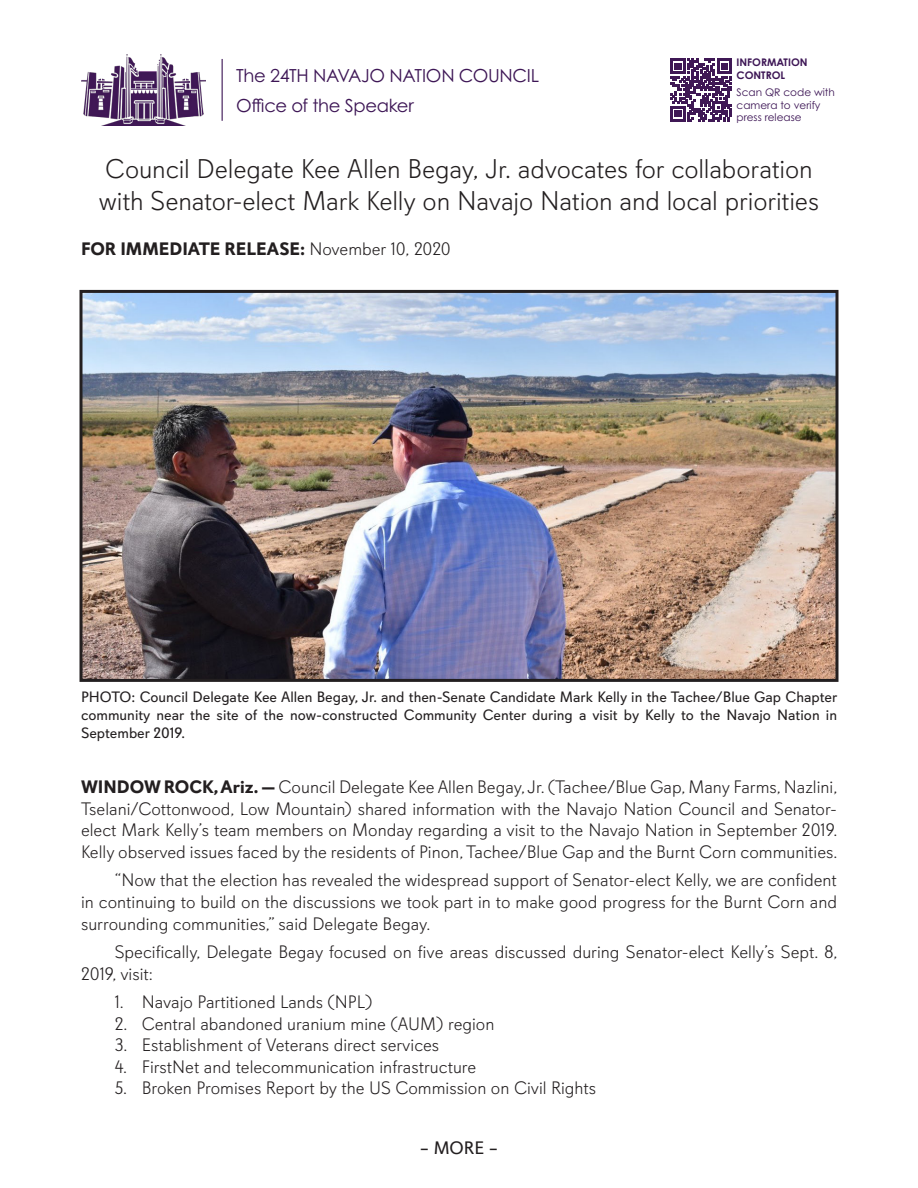
<style>
.page{position:relative;width:918px;height:1188px;background:#fff}
.page>*{position:absolute;margin:0;border:0;box-sizing:border-box;transform-origin:0 0}
.PR_Title{font:300 27px "Davis Sans";letter-spacing:-.005em;color:#231f20}
.PR_First_Paragraph{font:300 18px/21.6px "Davis Sans";color:#231f20;text-align:justify}
.Regular_PR_Paragraph{font:300 18px/21.6px "Davis Sans";color:#231f20;text-align:justify}
.t1{font:18px "Century Gothic Pro";letter-spacing:-.02em;color:#3d1655}
.t2{font:700 18px "Davis Sans";color:#231f20}
.t3{font:18px "Davis Sans";color:#231f20}
.t4{font:15px/18px "Davis Sans";color:#231f20;text-align:justify}
.t5{font:10.5px/12.6px "Century Gothic Pro";color:#3d1655}
.t6{font:700 10.5px "Century Gothic Pro";color:#3d1655}
.s1{font-weight:300}
.s2{font-weight:700}
</style>
<div class="page">
<svg style="left:671px;top:59px;width:61px;height:62px"></svg>
<hr style="left:222px;top:59px;width:1px;height:62px;background:#3d1655">
<img style="left:81px;top:54px;width:124px;height:72px">
<img style="left:84px;top:294px;width:750px;height:384px">
<div style="left:80px;top:290px;width:758px;height:392px;border:3px solid #231f20"></div>
<p class="t1" style="left:236px;top:64px;width:304px">The 24TH NAVAJO NATION COUNCIL</p>
<p class="t1" style="left:236px;top:94px;width:179px">Office of the Speaker</p>
<p class="t6" style="left:737px;top:56px;width:73px">INFORMATION</p>
<p class="t6" style="left:737px;top:69px;width:50px">CONTROL</p>
<p class="t5" style="left:737px;top:86px;width:100px">Scan QR code with camera to verify</p>
<p class="t5" style="left:737px;top:111px;width:67px">press release</p>
<p class="PR_Title" style="left:105px;top:154px;width:709px">Council Delegate Kee Allen Begay, Jr. advocates for collaboration</p>
<p class="PR_Title" style="left:99px;top:186px;width:722px">with Senator-elect Mark Kelly on Navajo Nation and local priorities</p>
<p class="t2" style="left:81px;top:238px;width:371px">FOR IMMEDIATE RELEASE: <span class="s1">November 10, 2020</span></p>
<p class="t4" style="left:81px;top:688px;width:758px">PHOTO: Council Delegate Kee Allen Begay, Jr. and then-Senate Candidate Mark Kelly in the Tachee/Blue Gap Chapter community near the site of the now-constructed Community Center during a visit by Kelly to the Navajo Nation in September 2019.</p>
<p class="PR_First_Paragraph" style="left:81px;top:777px;width:758px"><span class="s2">WINDOW ROCK, Ariz. —</span> Council Delegate Kee Allen Begay, Jr. (Tachee/Blue Gap, Many Farms, Nazlini, Tselani/Cottonwood, Low Mountain) shared information with the Navajo Nation Council and Senator&shy;elect Mark Kelly’s team members on Monday regarding a visit to the Navajo Nation in September 2019.<br>Kelly observed issues faced by the residents of Pinon, Tachee/Blue Gap and the Burnt Corn communities.</p>
<p class="Regular_PR_Paragraph" style="left:81px;top:870px;width:758px;text-indent:34px">“Now that the election has revealed the widespread support of Senator-elect Kelly, we are confident in continuing to build on the discussions we took part in to make good progress for the Burnt Corn and surrounding communities,” said Delegate Begay.</p>
<p class="Regular_PR_Paragraph" style="left:81px;top:941px;width:758px;text-indent:34px">Specifically, Delegate Begay focused on five areas discussed during Senator-elect Kelly’s Sept. 8,<br>2019, visit:</p>
<p class="PR_First_Paragraph" style="left:115px;top:991px;width:259px">1. Navajo Partitioned Lands (NPL)</p>
<p class="PR_First_Paragraph" style="left:115px;top:1013px;width:381px">2. Central abandoned uranium mine (AUM) region</p>
<p class="PR_First_Paragraph" style="left:115px;top:1035px;width:326px">3. Establishment of Veterans direct services</p>
<p class="PR_First_Paragraph" style="left:115px;top:1056px;width:363px">4. FirstNet and telecommunication infrastructure</p>
<p class="PR_First_Paragraph" style="left:115px;top:1078px;width:483px">5. Broken Promises Report by the US Commission on Civil Rights</p>
<p class="t3" style="left:420px;top:1138px;width:80px">– MORE –</p>
</div>
